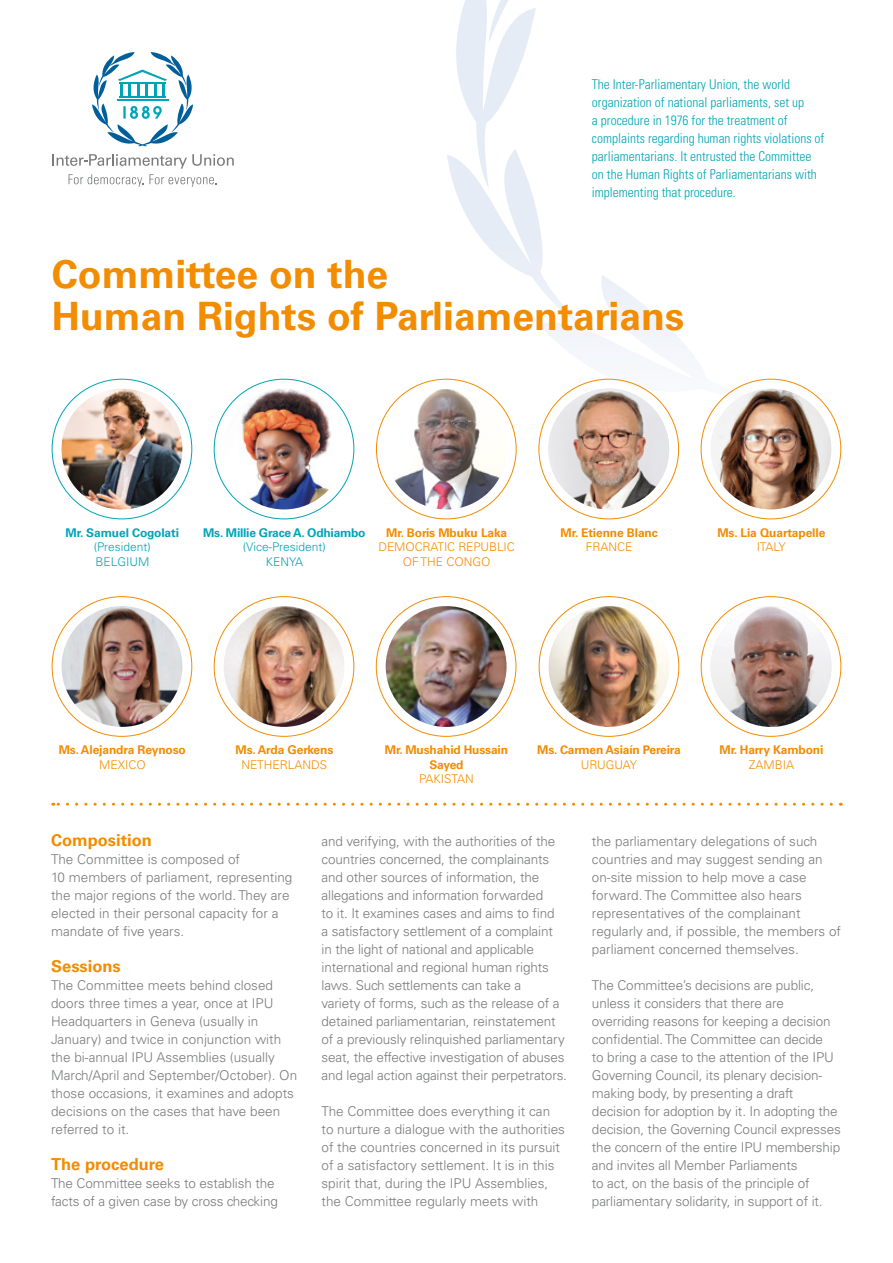
<style>
.page{position:relative;width:893px;height:1263px;background:#fff}
.page>*{position:absolute;margin:0;border:0;box-sizing:border-box;transform-origin:0 0}
.t1{font:700 39px/42px "Univers";color:#f28c00}
.t2{font:700 16.5px "Univers";color:#f28c00}
.t3{font:300 13.5px/18px "Univers";letter-spacing:-.01em;color:#797a7b}
.t4{font:300 condensed 13.5px/18px "Univers";color:#00a4b7}
.t5{font:700 12px/14.4px "Univers";letter-spacing:-.015em;color:#f28c00;text-align:center}
.t6{font:300 12px/14.4px "Univers";color:#f28c00;text-align:center}
.t7{font:700 12px "Univers";letter-spacing:-.02em;color:#00a4b7}
.t8{font:300 12px/14.4px "Univers";color:#00a4b7}
</style>
<div class="page">
<svg style="left:92px;top:52px;width:101px;height:94px"></svg>
<svg style="left:53px;top:154px;width:181px;height:33px"></svg>
<svg style="left:447px;top:0;width:306px;height:400px"></svg>
<svg style="left:53px;top:803px;width:778px;height:3px"></svg>
<img style="left:62px;top:606px;width:120px;height:121px;border-radius:60px">
<img style="left:710px;top:389px;width:121px;height:120px;border-radius:60px">
<img style="left:62px;top:389px;width:120px;height:120px;border-radius:60px">
<img style="left:548px;top:389px;width:121px;height:120px;border-radius:60px">
<img style="left:386px;top:606px;width:120px;height:121px;border-radius:60px">
<img style="left:224px;top:606px;width:120px;height:121px;border-radius:60px">
<img style="left:711px;top:606px;width:120px;height:121px;border-radius:60px">
<div style="left:376px;top:379px;width:140px;height:140px;background:#fff;border-radius:50%"></div>
<img style="left:386px;top:389px;width:121px;height:120px;border-radius:60px">
<img style="left:549px;top:606px;width:120px;height:121px;border-radius:60px">
<img style="left:224px;top:389px;width:120px;height:120px;border-radius:60px">
<p class="t4" style="left:592px;top:75px;width:234px">The Inter-Parliamentary Union, the world organization of national parliaments, set up<br>a procedure in 1976 for the treatment of complaints regarding human rights violations of parliamentarians. It entrusted the Committee on the Human Rights of Parliamentarians with implementing that procedure.</p>
<h1 class="t1" style="left:52px;top:254px;width:634px">Committee on the<br>Human Rights of Parliamentarians</h1>
<p class="t7" style="left:66px;top:526px;width:115px">Mr. Samuel Cogolati</p>
<p class="t8" style="left:94px;top:540px;width:59px">(President)<br>BELGIUM</p>
<p class="t7" style="left:203px;top:526px;width:164px">Ms. Millie Grace A. Odhiambo</p>
<p class="t8" style="left:243px;top:540px;width:84px;text-align:center">(Vice-President)<br>KENYA</p>
<p class="t5" style="left:386px;top:526px;width:122px">Mr. Boris Mbuku Laka</p>
<p class="t6" style="left:379px;top:540px;width:138px">DEMOCRATIC REPUBLIC<br>OF THE CONGO</p>
<p class="t5" style="left:560px;top:526px;width:99px">Mr. Etienne Blanc</p>
<p class="t6" style="left:586px;top:540px;width:48px">FRANCE</p>
<p class="t5" style="left:717px;top:526px;width:110px">Ms. Lia Quartapelle</p>
<p class="t6" style="left:757px;top:540px;width:31px">ITALY</p>
<p class="t5" style="left:59px;top:743px;width:129px">Ms. Alejandra Reynoso</p>
<p class="t6" style="left:99px;top:757px;width:48px">MEXICO</p>
<p class="t5" style="left:235px;top:743px;width:99px">Ms. Arda Gerkens</p>
<p class="t6" style="left:242px;top:757px;width:87px">NETHERLANDS</p>
<p class="t5" style="left:385px;top:743px;width:125px">Mr. Mushahid Hussain<br>Sayed</p>
<p class="t6" style="left:419px;top:772px;width:56px">PAKISTAN</p>
<p class="t5" style="left:537px;top:743px;width:145px">Ms. Carmen Asiaín Pereira</p>
<p class="t6" style="left:581px;top:757px;width:58px">URUGUAY</p>
<p class="t5" style="left:719px;top:743px;width:105px">Mr. Harry Kamboni</p>
<p class="t6" style="left:749px;top:757px;width:47px">ZAMBIA</p>
<p class="t2" style="left:51px;top:831px;width:102px">Composition</p>
<p class="t3" style="left:51px;top:850px;width:243px">The Committee is composed of<br>10 members of parliament, representing the major regions of the world. They are elected in their personal capacity for a mandate of five years.</p>
<p class="t2" style="left:51px;top:957px;width:71px">Sessions</p>
<p class="t3" style="left:51px;top:976px;width:248px">The Committee meets behind closed doors three times a year, once at IPU Headquarters in Geneva (usually in January) and twice in conjunction with the bi-annual IPU Assemblies (usually March/April and September/October). On those occasions, it examines and adopts decisions on the cases that have been referred to it.</p>
<p class="t2" style="left:51px;top:1155px;width:114px">The procedure</p>
<p class="t3" style="left:51px;top:1174px;width:228px">The Committee seeks to establish the facts of a given case by cross checking</p>
<p class="t3" style="left:322px;top:832px;width:247px">and verifying, with the authorities of the countries concerned, the complainants and other sources of information, the allegations and information forwarded<br>to it. It examines cases and aims to find<br>a satisfactory settlement of a complaint<br>in the light of national and applicable international and regional human rights laws. Such settlements can take a<br>variety of forms, such as the release of a detained parliamentarian, reinstatement of a previously relinquished parliamentary seat, the effective investigation of abuses and legal action against their perpetrators.</p>
<p class="t3" style="left:322px;top:1102px;width:245px">The Committee does everything it can to nurture a dialogue with the authorities of the countries concerned in its pursuit of a satisfactory settlement. It is in this spirit that, during the IPU Assemblies, the Committee regularly meets with</p>
<p class="t3" style="left:592px;top:832px;width:251px">the parliamentary delegations of such countries and may suggest sending an on-site mission to help move a case forward. The Committee also hears representatives of the complainant regularly and, if possible, the members of parliament concerned themselves.</p>
<p class="t3" style="left:592px;top:976px;width:250px">The Committee’s decisions are public, unless it considers that there are overriding reasons for keeping a decision confidential. The Committee can decide<br>to bring a case to the attention of the IPU Governing Council, its plenary decision&shy;making body, by presenting a draft decision for adoption by it. In adopting the decision, the Governing Council expresses the concern of the entire IPU membership and invites all Member Parliaments<br>to act, on the basis of the principle of parliamentary solidarity, in support of it.</p>
</div>
